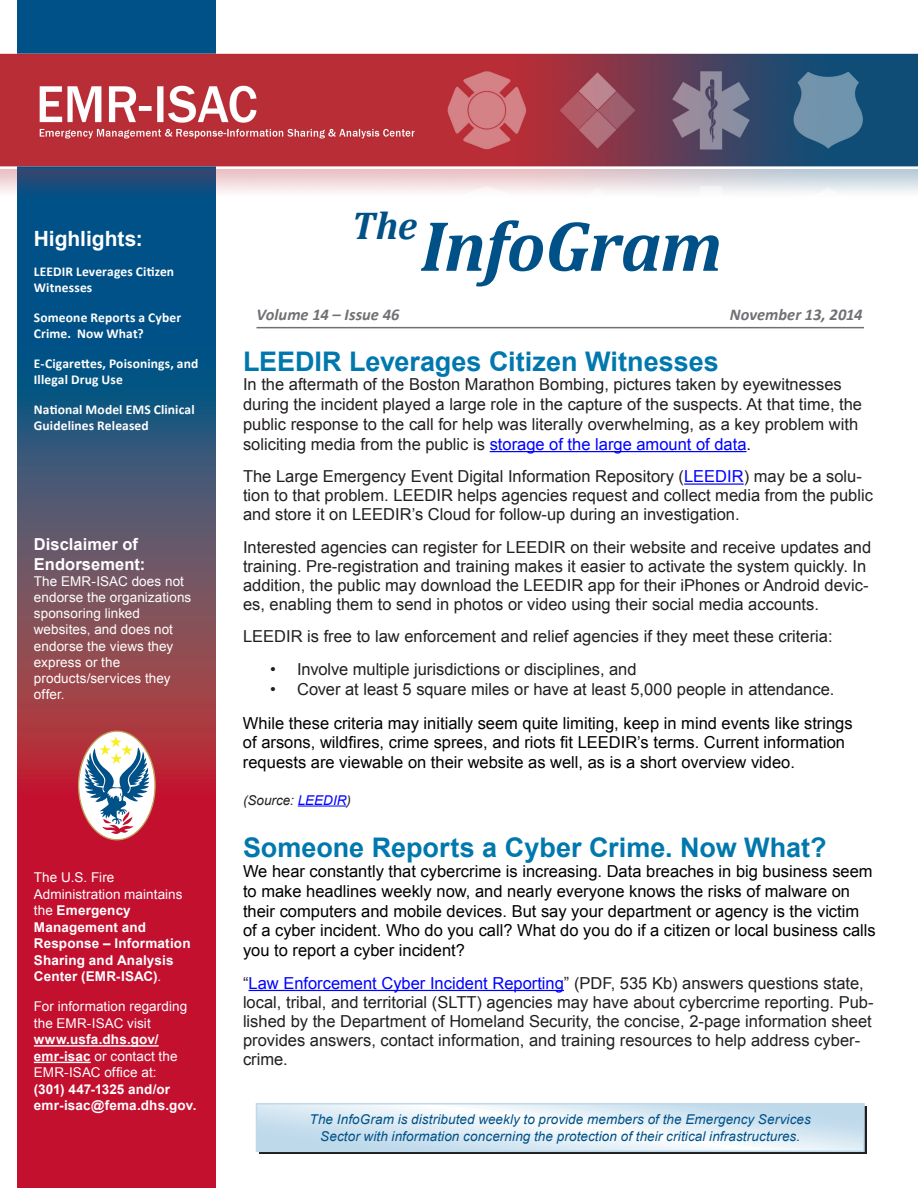
<style>
.page{position:relative;width:918px;height:1188px;background:#fff}
.page>*{position:absolute;margin:0;border:0;box-sizing:border-box;transform-origin:0 0}
.t1{font:italic 700 72px "Cambria";letter-spacing:-.015em;color:#005187}
.t2{font:italic 700 39px "Cambria";color:#005187}
.Subhead{font:700 27px "Arial";color:#0078ae}
.t3{font:700 21px "Arial";color:#fff}
.First_Paragraph{font:16.5px/18.9px "Arial";color:#231f20}
.First_Paragraph-2{font:16.5px/19.8px "Arial";color:#000}
.Last_Paragraph{font:16.5px/19.8px "Arial";color:#000}
.Volume_Issue_Number{font:italic 700 16.5px "Calibri";color:#717074}
.t4{font:700 16.5px/19.8px "Arial";letter-spacing:.005em;color:#fff}
.t5{font:13.5px/16.2px "Arial";letter-spacing:.005em;color:#fff}
.t6{font:700 13.5px/16.2px "Calibri";letter-spacing:.01em;color:#fff}
.t7{font:italic 13.5px/16.5px "Arial";letter-spacing:.005em;color:#005187;text-align:center}
.t8{font:700 13.5px/16.5px "Arial";letter-spacing:.01em;color:#fff}
.Source{font:italic 13.5px "Arial";color:#231f20}
.s1{font-weight:400}
.s2{font-weight:700}
.s3{color:#00f}
.s4{color:#000}
</style>
<div class="page">
<div style="left:259px;top:1106px;width:607px;height:48px;background:#231f20"></div>
<svg style="left:18px;top:0;width:198px;height:1188px;background:#7e3552"></svg>
<img style="left:0;top:54px;width:918px;height:229px">
<hr style="left:256px;top:327px;width:608px;height:1px;background:#717074">
<svg style="left:259px;top:1106px;width:603px;height:43px;background:#dceaf4"></svg>
<div style="left:256px;top:1103px;width:609px;height:49px;border:2px solid #bdd9ea"></div>
<svg style="left:78px;top:731px;width:78px;height:109px"></svg>
<hr style="left:34px;top:1045px;width:125px;height:2px;background:#fff">
<hr style="left:34px;top:1062px;width:57px;height:1px;background:#fff">
<hr style="left:490px;top:451px;width:257px;height:1px;background:#00f">
<hr style="left:684px;top:483px;width:60px;height:2px;background:#00f">
<hr style="left:298px;top:806px;width:49px;height:1px;background:#00f">
<hr style="left:248px;top:990px;width:316px;height:1px;background:#00f">
<p class="t3" style="left:34px;top:225px;width:110px">Highlights:</p>
<p class="t6" style="left:34px;top:264px;width:142px">LEEDIR Leverages Citizen<br>Witnesses</p>
<p class="t6" style="left:34px;top:309px;width:149px">Someone Reports a Cyber<br>Crime. Now What?</p>
<p class="t6" style="left:34px;top:355px;width:166px">E-Cigarettes, Poisonings, and<br>Illegal Drug Use</p>
<p class="t6" style="left:34px;top:401px;width:162px">National Model EMS Clinical<br>Guidelines Released</p>
<p class="t4" style="left:34px;top:535px;width:113px">Disclaimer of<br>Endorsement:</p>
<p class="t5" style="left:34px;top:573px;width:159px">The EMR-ISAC does not endorse the organizations sponsoring linked websites, and does not endorse the views they express or the products/services they offer.</p>
<p class="t8" style="left:34px;top:870px;width:158px"><span class="s1">The U.S. Fire<br>Administration maintains the</span> Emergency<br>Management and<br>Response – Information<br>Sharing and Analysis<br>Center (EMR-ISAC)<span class="s1">.</span></p>
<p class="t5" style="left:34px;top:999px;width:164px">For information regarding the EMR-ISAC visit <span class="s2">www.usfa.dhs.gov/ emr-isac</span> or contact the<br>EMR-ISAC office at:<br><span class="s2">(301) 447-1325 and/or emr-isac@fema.dhs.gov.</span></p>
<h1 class="t2" style="left:352px;top:198px;width:67px">The</h1>
<h1 class="t1" style="left:421px;top:195px;width:303px">InfoGram</h1>
<p class="Volume_Issue_Number" style="left:256px;top:304px;width:145px">Volume 14 – Issue 46</p>
<p class="Volume_Issue_Number" style="left:730px;top:304px;width:134px">November 13, 2014</p>
<h2 class="Subhead" style="left:243px;top:343px;width:477px">LEEDIR Leverages Citizen Witnesses</h2>
<p class="First_Paragraph" style="left:243px;top:375px;width:621px;line-height:19.8px">In the aftermath of the Boston Marathon Bombing, pictures taken by eyewitnesses during the incident played a large role in the capture of the suspects. At that time, the public response to the call for help was literally overwhelming, as a key problem with soliciting media from the public is <span class="s3">storage of the large amount of data</span><span class="s4">.</span></p>
<p class="First_Paragraph" style="left:243px;top:467px;width:632px">The Large Emergency Event Digital Information Repository (<span class="s3">LEEDIR</span>) may be a solu&shy;tion to that problem. LEEDIR helps agencies request and collect media from the public and store it on LEEDIR’s Cloud for follow-up during an investigation.</p>
<p class="First_Paragraph" style="left:243px;top:538px;width:630px">Interested agencies can register for LEEDIR on their website and receive updates and training. Pre-registration and training makes it easier to activate the system quickly. In addition, the public may download the LEEDIR app for their iPhones or Android devic&shy;es, enabling them to send in photos or video using their social media accounts.</p>
<p class="First_Paragraph" style="left:243px;top:627px;width:591px">LEEDIR is free to law enforcement and relief agencies if they meet these criteria:</p>
<p class="First_Paragraph" style="left:270px;top:660px;width:368px">• Involve multiple jurisdictions or disciplines, and</p>
<p class="First_Paragraph" style="left:270px;top:680px;width:566px">• Cover at least 5 square miles or have at least 5,000 people in attendance.</p>
<p class="Last_Paragraph" style="left:243px;top:713px;width:611px">While these criteria may initially seem quite limiting, keep in mind events like strings of arsons, wildfires, crime sprees, and riots fit LEEDIR’s terms. Current information requests are viewable on their website as well, as is a short overview video.</p>
<p class="Source" style="left:243px;top:791px;width:110px">(Source: <span class="s3">LEEDIR</span>)</p>
<h2 class="Subhead" style="left:243px;top:830px;width:585px">Someone Reports a Cyber Crime. Now What?</h2>
<p class="First_Paragraph-2" style="left:243px;top:862px;width:634px">We hear constantly that cybercrime is increasing. Data breaches in big business seem to make headlines weekly now, and nearly everyone knows the risks of malware on their computers and mobile devices. But say your department or agency is the victim of a cyber incident. Who do you call? What do you do if a citizen or local business calls you to report a cyber incident?</p>
<p class="First_Paragraph" style="left:243px;top:974px;width:632px">“<span class="s3">Law Enforcement Cyber Incident Reporting</span>” (PDF, 535 Kb) answers questions state, local, tribal, and territorial (SLTT) agencies may have about cybercrime reporting. Pub&shy;lished by the Department of Homeland Security, the concise, 2-page information sheet provides answers, contact information, and training resources to help address cyber&shy;crime.</p>
<p class="t7" style="left:310px;top:1111px;width:503px">The InfoGram is distributed weekly to provide members of the Emergency Services<br>Sector with information concerning the protection of their critical infrastructures.</p>
</div>
